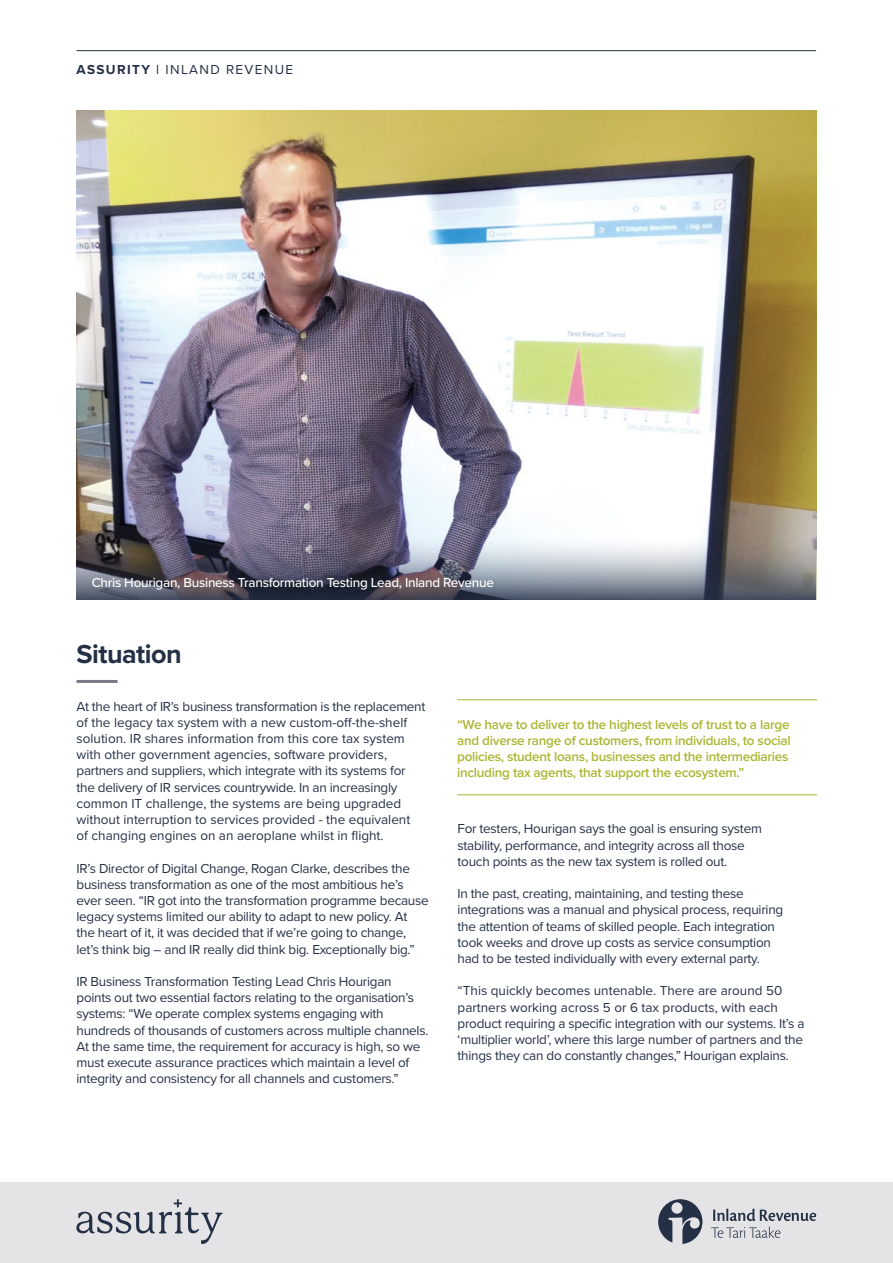
<style>
.page{position:relative;width:893px;height:1263px;background:#fff}
.page>*{position:absolute;margin:0;border:0;box-sizing:border-box;transform-origin:0 0}
.t1{font:700 27px "Proxima Nova";letter-spacing:-.02em;color:#243045}
.t2{font:13.5px/16.2px "Proxima Nova";letter-spacing:-.02em;color:#243045}
.t3{font:13.5px/16.2px "Proxima Nova";color:#243045}
.t4{font:600 13.5px/16.2px "Proxima Nova";letter-spacing:-.02em;color:#aeb534}
.t5{font:500 13.5px "Proxima Nova";letter-spacing:-.02em;color:#fff}
.t6{font:13.5px "Proxima Nova";letter-spacing:.1em;color:#243045}
.s1{font-weight:700}
</style>
<div class="page">
<img style="left:77px;top:111px;width:739px;height:415px">
<hr style="left:77px;top:680px;width:41px;height:3px;background:#7a7a89">
<hr style="left:77px;top:50px;width:739px;height:1px;background:#243045">
<div style="left:0;top:1182px;width:893px;height:81px;background:#e4e3e6"></div>
<svg style="left:76px;top:1199px;width:147px;height:45px"></svg>
<svg style="left:658px;top:1199px;width:44px;height:45px"></svg>
<svg style="left:711px;top:1208px;width:105px;height:30px"></svg>
<hr style="left:457px;top:699px;width:360px;height:1px;background:#aeb534">
<hr style="left:457px;top:794px;width:360px;height:1px;background:#aeb534">
<img style="left:77px;top:526px;width:739px;height:74px">
<p class="t6" style="left:77px;top:61px;width:218px"><span class="s1">ASSURITY</span> l INLAND REVENUE</p>
<p class="t5" style="left:92px;top:573px;width:404px">Chris Hourigan, Business Transformation Testing Lead, Inland Revenue</p>
<h1 class="t1" style="left:77px;top:638px;width:107px">Situation</h1>
<p class="t3" style="left:77px;top:698px;width:350px">At the heart of IR’s business transformation is the replacement of the legacy tax system with a new custom-off-the-shelf solution. IR shares information from this core tax system with other government agencies, software providers, partners and suppliers, which integrate with its systems for the delivery of IR services countrywide. In an increasingly common IT challenge, the systems are being upgraded without interruption to services provided - the equivalent<br>of changing engines on an aeroplane whilst in flight.</p>
<p class="t2" style="left:77px;top:860px;width:354px">IR’s Director of Digital Change, Rogan Clarke, describes the business transformation as one of the most ambitious he’s ever seen. “IR got into the transformation programme because legacy systems limited our ability to adapt to new policy. At the heart of it, it was decided that if we’re going to change, let’s think big – and IR really did think big. Exceptionally big.”</p>
<p class="t2" style="left:77px;top:974px;width:353px">IR Business Transformation Testing Lead Chris Hourigan points out two essential factors relating to the organisation’s systems: “We operate complex systems engaging with hundreds of thousands of customers across multiple channels.<br>At the same time, the requirement for accuracy is high, so we must execute assurance practices which maintain a level of integrity and consistency for all channels and customers.”</p>
<p class="t4" style="left:457px;top:716px;width:335px">“We have to deliver to the highest levels of trust to a large and diverse range of customers, from individuals, to social policies, student loans, businesses and the intermediaries including tax agents, that support the ecosystem.”</p>
<p class="t2" style="left:458px;top:821px;width:306px">For testers, Hourigan says the goal is ensuring system stability, performance, and integrity across all those touch points as the new tax system is rolled out.</p>
<p class="t2" style="left:458px;top:886px;width:327px">In the past, creating, maintaining, and testing these integrations was a manual and physical process, requiring the attention of teams of skilled people. Each integration took weeks and drove up costs as service consumption had to be tested individually with every external party.</p>
<p class="t2" style="left:458px;top:983px;width:348px">“This quickly becomes untenable. There are around 50 partners working across 5 or 6 tax products, with each product requiring a specific integration with our systems. It’s a ‘multiplier world’, where this large number of partners and the things they can do constantly changes,” Hourigan explains.</p>
</div>
